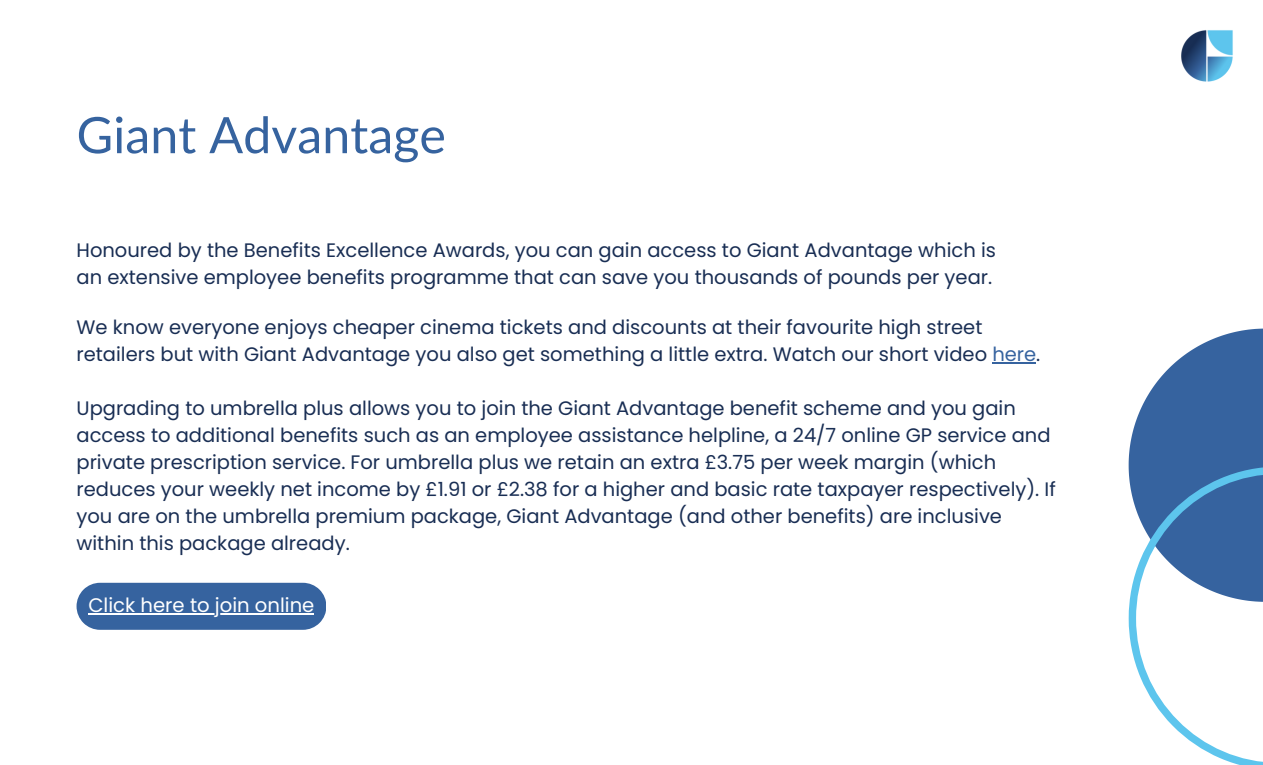
<style>
.page{position:relative;width:1263px;height:765px;background:#fff}
.page>*{position:absolute;margin:0;border:0;box-sizing:border-box;transform-origin:0 0}
.t1{font:50.25px "Lato";color:#36639f}
.t2{font:19.65px "Poppins";color:#fff}
.t3{font:19.5px/27px "Poppins";color:#192e54}
.s1{color:#36639f}
</style>
<div class="page">
<hr style="left:992px;top:362px;width:44px;height:1px;background:#36639f">
<img style="left:1181px;top:30px;width:52px;height:52px">
<svg style="left:77px;top:583px;width:249px;height:47px;background:#426ca4"></svg>
<hr style="left:89px;top:613px;width:225px;height:1px;background:#fff">
<svg style="left:1129px;top:329px;width:134px;height:138px"></svg>
<svg style="left:1129px;top:467px;width:134px;height:298px"></svg>
<h1 class="t1" style="left:77px;top:104px;width:371px">Giant Advantage</h1>
<p class="t3" style="left:77px;top:236px;width:921px">Honoured by the Benefits Excellence Awards, you can gain access to Giant Advantage which is an extensive employee benefits programme that can save you thousands of pounds per year.</p>
<p class="t3" style="left:77px;top:314px;width:965px">We know everyone enjoys cheaper cinema tickets and discounts at their favourite high street retailers but with Giant Advantage you also get something a little extra. Watch our short video <span class="s1">here</span>.</p>
<p class="t3" style="left:77px;top:395px;width:981px">Upgrading to umbrella plus allows you to join the Giant Advantage benefit scheme and you gain access to additional benefits such as an employee assistance helpline, a 24/7 online GP service and private prescription service. For umbrella plus we retain an extra £3.75 per week margin (which reduces your weekly net income by £1.91 or £2.38 for a higher and basic rate taxpayer respectively). If you are on the umbrella premium package, Giant Advantage (and other benefits) are inclusive within this package already.</p>
<p class="t2" style="left:89px;top:591px;width:227px">Click here to join online</p>
</div>
